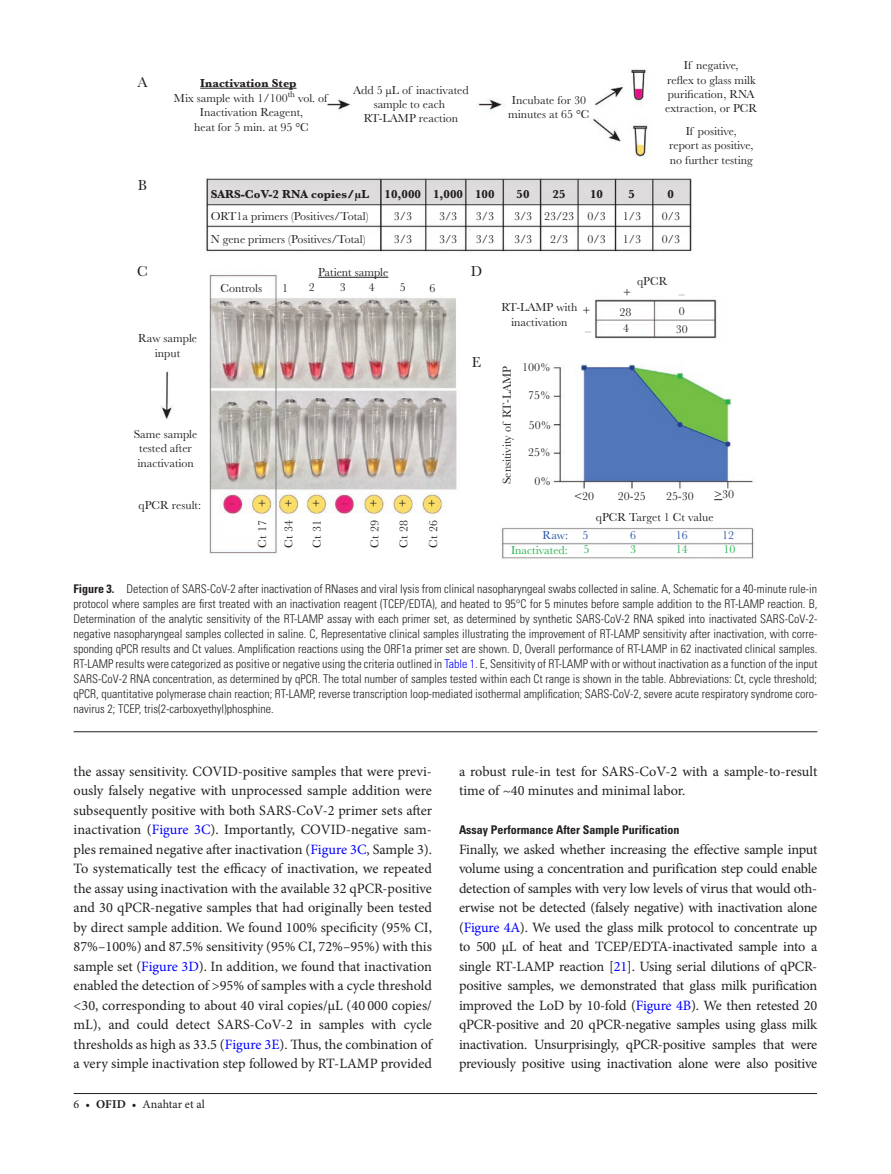
<style>
.page{position:relative;width:891px;height:1174px;background:#fff}
.page>*{position:absolute;margin:0;border:0;box-sizing:border-box;transform-origin:0 0}
.t1{font:15px "Baskerville MT Std";color:#231f20}
.t2{font:14.25px/19.5px "Minion Pro";letter-spacing:-.005em;color:#231f20;text-align:justify}
.t3{font:300 condensed 12px/15px "Univers LT Std";color:#231f20;text-align:justify}
.t4{font:12px/14.4px "Baskerville MT Std";color:#231f20;text-align:center}
.t5{font:700 12px "Baskerville MT Std";color:#231f20}
.t6{font:700 condensed 12px "Univers LT Std";color:#231f20}
.t7{font:12px "Minion Pro";color:#231f20}
.t8{font:12px "Baskerville MT Std";color:#23b24b}
.t9{font:12px "Baskerville MT Std";color:#254fa2}
.s1{font-weight:700}
.s2{color:#00f}
</style>
<div class="page">
<hr style="left:74px;top:1093px;width:743px;height:1px;background:#231f20">
<hr style="left:74px;top:731px;width:743px;height:1px;background:#231f20">
<img style="left:160px;top:69px;width:594px;height:490px">
<hr style="left:200px;top:88px;width:97px;height:1px;background:#231f20">
<hr style="left:318px;top:277px;width:70px;height:1px;background:#231f20">
<p class="t1" style="left:137px;top:73px;width:12px">A</p>
<p class="t5" style="left:200px;top:76px;width:98px">Inactivation Step</p>
<p class="t4" style="left:174px;top:91px;width:155px">Mix sample with 1/100<sup>th</sup> vol. of<br>Inactivation Reagent,<br>heat for 5 min. at 95 °C</p>
<p class="t4" style="left:353px;top:82px;width:117px">Add 5 µL of inactivated sample to each<br>RT-LAMP reaction</p>
<p class="t4" style="left:508px;top:92px;width:83px">Incubate for 30 minutes at 65 °C</p>
<p class="t4" style="left:665px;top:58px;width:94px">If negative,<br>reflex to glass milk purification, RNA extraction, or PCR</p>
<p class="t4" style="left:669px;top:124px;width:86px">If positive,<br>report as positive, no further testing</p>
<p class="t1" style="left:138px;top:176px;width:11px">B</p>
<p class="t5" style="left:211px;top:187px;width:160px">SARS-CoV-2 RNA copies/µL</p>
<p class="t5" style="left:385px;top:187px;width:112px">10,000 1,000 100</p>
<p class="t5" style="left:517px;top:187px;width:15px">50</p>
<p class="t5" style="left:553px;top:187px;width:15px">25</p>
<p class="t5" style="left:590px;top:187px;width:15px">10</p>
<p class="t5" style="left:629px;top:187px;width:8px">5</p>
<p class="t5" style="left:668px;top:187px;width:8px">0</p>
<p class="t4" style="left:211px;top:205px;width:159px;line-height:22.8px;text-align:left">ORT1a primers (Positives/Total)<br>N gene primers (Positives/Total)</p>
<p class="t4" style="left:394px;top:205px;width:20px;line-height:22.8px;text-align:left">3/3<br>3/3</p>
<p class="t4" style="left:318px;top:265px;width:72px">Patient sample</p>
<p class="t4" style="left:439px;top:205px;width:20px;line-height:22.8px;text-align:left">3/3<br>3/3</p>
<p class="t4" style="left:476px;top:205px;width:20px;line-height:22.8px;text-align:left">3/3<br>3/3</p>
<p class="t4" style="left:550px;top:205px;width:26px;line-height:22.8px;text-align:left;text-indent:-36px">3/3 23/23<br>2/3</p>
<p class="t4" style="left:588px;top:209px;width:20px">0/3</p>
<p class="t4" style="left:623px;top:205px;width:20px;line-height:22.8px;text-align:left">1/3<br>1/3</p>
<p class="t4" style="left:662px;top:209px;width:20px">0/3</p>
<p class="t4" style="left:514px;top:232px;width:20px">3/3</p>
<p class="t4" style="left:588px;top:232px;width:20px">0/3</p>
<p class="t4" style="left:662px;top:232px;width:20px">0/3</p>
<p class="t1" style="left:137px;top:263px;width:12px">C</p>
<p class="t1" style="left:471px;top:263px;width:13px">D</p>
<p class="t4" style="left:637px;top:274px;width:32px">qPCR</p>
<p class="t4" style="left:221px;top:281px;width:43px">Controls</p>
<p class="t4" style="left:282px;top:281px;width:7px">1</p>
<p class="t4" style="left:309px;top:280px;width:7px">2</p>
<p class="t4" style="left:340px;top:280px;width:7px">3</p>
<p class="t4" style="left:369px;top:280px;width:7px">4</p>
<p class="t4" style="left:400px;top:280px;width:7px">5</p>
<p class="t4" style="left:429px;top:281px;width:7px">6</p>
<p class="t4" style="left:623px;top:285px;width:10px">+</p>
<p class="t4" style="left:679px;top:287px;width:7px">–</p>
<p class="t4" style="left:138px;top:331px;width:61px">Raw sample input</p>
<p class="t4" style="left:134px;top:427px;width:65px">Same sample tested after inactivation</p>
<p class="t4" style="left:138px;top:498px;width:64px">qPCR result:</p>
<p class="t4" style="left:229px;top:496px;width:39px">– +</p>
<p class="t4" style="left:285px;top:496px;width:10px">+</p>
<p class="t4" style="left:312px;top:496px;width:10px">+</p>
<p class="t4" style="left:342px;top:496px;width:37px">– +</p>
<p class="t4" style="left:398px;top:496px;width:10px">+</p>
<p class="t4" style="left:428px;top:496px;width:10px">+</p>
<p class="t4" style="left:255px;top:548px;width:29px;rotate:-90deg">Ct 17</p>
<p class="t4" style="left:282px;top:548px;width:29px;rotate:-90deg">Ct 34</p>
<p class="t4" style="left:310px;top:548px;width:29px;rotate:-90deg">Ct 31</p>
<p class="t4" style="left:368px;top:548px;width:29px;rotate:-90deg">Ct 29</p>
<p class="t4" style="left:396px;top:548px;width:29px;rotate:-90deg">Ct 28</p>
<p class="t4" style="left:426px;top:548px;width:29px;rotate:-90deg">Ct 26</p>
<p class="t1" style="left:472px;top:353px;width:11px">E</p>
<p class="t4" style="left:501px;top:300px;width:78px">RT-LAMP with inactivation</p>
<p class="t4" style="left:583px;top:303px;width:10px">+</p>
<p class="t4" style="left:500px;top:484px;width:120px;rotate:-90deg">Sensitivity of RT-LAMP</p>
<p class="t4" style="left:522px;top:360px;width:30px">100%</p>
<p class="t4" style="left:528px;top:388px;width:24px">75%</p>
<p class="t4" style="left:529px;top:418px;width:24px">50%</p>
<p class="t4" style="left:528px;top:445px;width:24px">25%</p>
<p class="t4" style="left:534px;top:474px;width:18px">0%</p>
<p class="t4" style="left:585px;top:324px;width:7px">–</p>
<p class="t4" style="left:619px;top:305px;width:13px">28</p>
<p class="t4" style="left:679px;top:304px;width:7px">0</p>
<p class="t4" style="left:623px;top:321px;width:7px">4</p>
<p class="t4" style="left:676px;top:322px;width:13px">30</p>
<p class="t4" style="left:574px;top:489px;width:22px">&lt;20</p>
<p class="t4" style="left:618px;top:489px;width:29px">20-25</p>
<p class="t4" style="left:666px;top:489px;width:29px">25-30</p>
<p class="t4" style="left:714px;top:487px;width:22px">&gt;30</p>
<p class="t4" style="left:596px;top:510px;width:119px">qPCR Target 1 Ct value</p>
<p class="t9" style="left:543px;top:528px;width:27px">Raw:</p>
<p class="t8" style="left:511px;top:543px;width:58px">Inactivated:</p>
<p class="t9" style="left:630px;top:528px;width:7px">6</p>
<p class="t9" style="left:676px;top:528px;width:13px">16</p>
<p class="t9" style="left:722px;top:528px;width:13px">12</p>
<p class="t9" style="left:582px;top:528px;width:7px">5</p>
<p class="t8" style="left:584px;top:542px;width:7px">5</p>
<p class="t8" style="left:630px;top:542px;width:7px">3</p>
<p class="t8" style="left:676px;top:542px;width:13px">14</p>
<p class="t8" style="left:724px;top:542px;width:13px">10</p>
<p class="t3" style="left:74px;top:582px;width:745px"><span class="s1">Figure 3.</span> Detection of SARS-CoV-2 after inactivation of RNases and viral lysis from clinical nasopharyngeal swabs collected in saline. A, Schematic for a 40-minute rule-in protocol where samples are first treated with an inactivation reagent (TCEP/EDTA), and heated to 95°C for 5 minutes before sample addition to the RT-LAMP reaction. B, Determination of the analytic sensitivity of the RT-LAMP assay with each primer set, as determined by synthetic SARS-CoV-2 RNA spiked into inactivated SARS-CoV-2- negative nasopharyngeal samples collected in saline. C, Representative clinical samples illustrating the improvement of RT-LAMP sensitivity after inactivation, with corre&shy;sponding qPCR results and Ct values. Amplification reactions using the ORF1a primer set are shown. D, Overall performance of RT-LAMP in 62 inactivated clinical samples.<br>RT-LAMP results were categorized as positive or negative using the criteria outlined in <span class="s2">Table 1</span>. E, Sensitivity of RT-LAMP with or without inactivation as a function of the input SARS-CoV-2 RNA concentration, as determined by qPCR. The total number of samples tested within each Ct range is shown in the table. Abbreviations: Ct, cycle threshold; qPCR, quantitative polymerase chain reaction; RT-LAMP, reverse transcription loop-mediated isothermal amplification; SARS-CoV-2, severe acute respiratory syndrome coro&shy;navirus 2; TCEP, tris(2-carboxyethyl)phosphine.</p>
<p class="t2" style="left:74px;top:762px;width:360px">the assay sensitivity. COVID-positive samples that were previ&shy;ously falsely negative with unprocessed sample addition were subsequently positive with both SARS-CoV-2 primer sets after inactivation (<span class="s2">Figure 3C</span>). Importantly, COVID-negative sam&shy;ples remained negative after inactivation (<span class="s2">Figure 3C</span>, Sample 3).<br>To systematically test the efficacy of inactivation, we repeated the assay using inactivation with the available 32 qPCR-positive and 30 qPCR-negative samples that had originally been tested by direct sample addition. We found 100% specificity (95% CI, 87%–100%) and 87.5% sensitivity (95% CI, 72%–95%) with this sample set (<span class="s2">Figure 3D</span>). In addition, we found that inactivation enabled the detection of &gt;95% of samples with a cycle threshold &lt;30, corresponding to about 40 viral copies/µL (40 000 copies/ mL), and could detect SARS-CoV-2 in samples with cycle thresholds as high as 33.5 (<span class="s2">Figure 3E</span>). Thus, the combination of a very simple inactivation step followed by RT-LAMP provided</p>
<p class="t2" style="left:459px;top:762px;width:360px">a robust rule-in test for SARS-CoV-2 with a sample-to-result time of ~40 minutes and minimal labor.</p>
<p class="t6" style="left:459px;top:823px;width:222px">Assay Performance After Sample Purification</p>
<p class="t2" style="left:459px;top:840px;width:360px">Finally, we asked whether increasing the effective sample input volume using a concentration and purification step could enable detection of samples with very low levels of virus that would oth&shy;erwise not be detected (falsely negative) with inactivation alone (<span class="s2">Figure 4A</span>). We used the glass milk protocol to concentrate up to 500 µL of heat and TCEP/EDTA-inactivated sample into a single RT-LAMP reaction [<span class="s2">21</span>]. Using serial dilutions of qPCR&shy;positive samples, we demonstrated that glass milk purification improved the LoD by 10-fold (<span class="s2">Figure 4B</span>). We then retested 20 qPCR-positive and 20 qPCR-negative samples using glass milk inactivation. Unsurprisingly, qPCR-positive samples that were previously positive using inactivation alone were also positive</p>
<p class="t7" style="left:74px;top:1096px;width:133px">6 • <span class="s1">ofid</span> • Anahtar et al</p>
</div>
